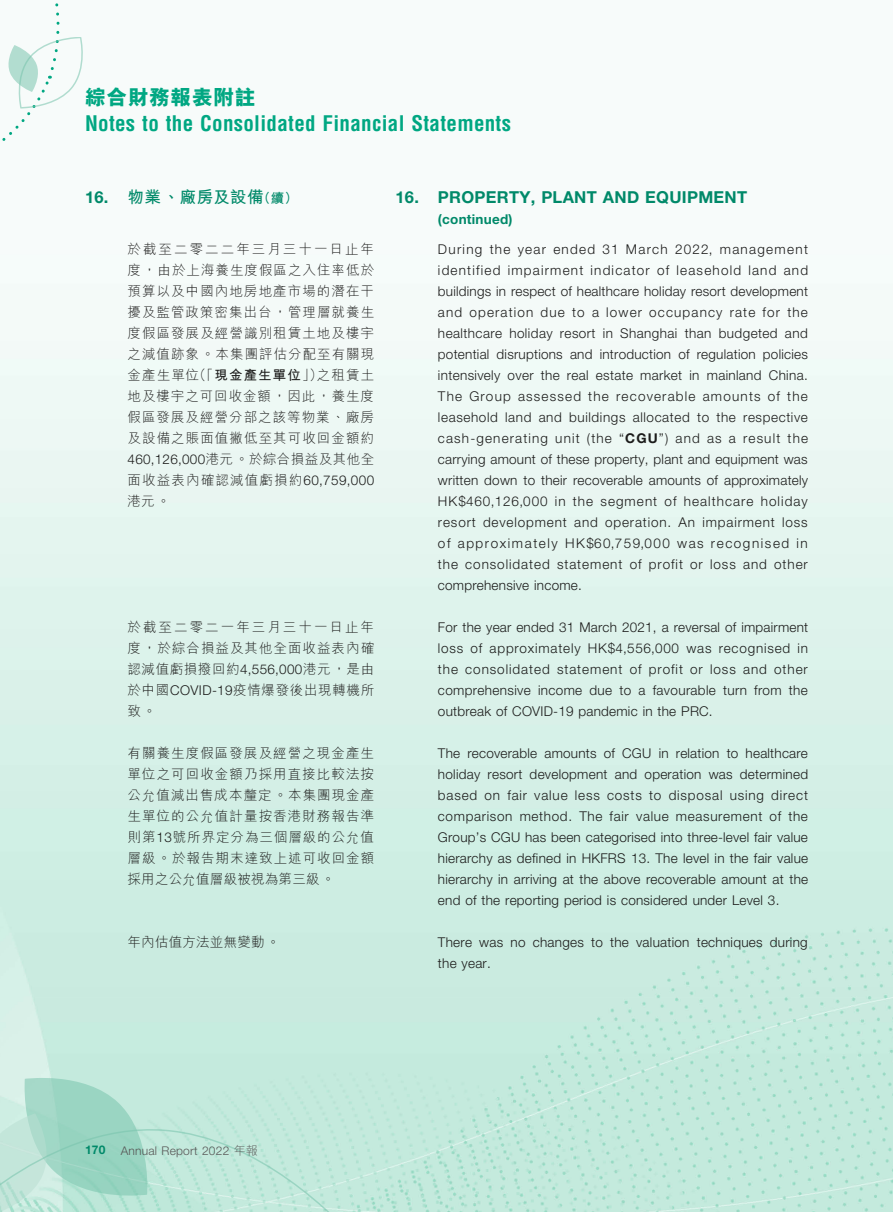
<style>
.page{position:relative;width:893px;height:1212px;background:#fff}
.page>*{position:absolute;margin:0;border:0;box-sizing:border-box;transform-origin:0 0}
.t1{font:700 condensed 21px "Helvetica LT Std";letter-spacing:.015em;color:#00a782}
.t2{font:800 21px "M Hei HK";letter-spacing:.02em;color:#00a782}
.t3{font:700 16.5px "Helvetica Neue LT Std";letter-spacing:.015em;color:#008969}
.t4{font:700 16.5px "M Hei HK";letter-spacing:.015em;color:#008969}
.t5{font:300 13.5px/21px "Helvetica Neue LT Std";letter-spacing:.015em;color:#1c1c1b;text-align:justify}
.t6{font:300 13.5px/21px "M Hei HK";letter-spacing:.07em;color:#1c1c1b;text-align:justify}
.t7{font:700 13.5px "Helvetica Neue LT Std";letter-spacing:.015em;color:#008969}
.t8{font:300 13.5px "M Hei HK";letter-spacing:.015em;color:#1c1c1b}
.t9{font:300 12px "Helvetica Neue LT Std";letter-spacing:.015em;color:#575756}
.t10{font:700 12px "Helvetica Neue LT Std";color:#008969}
.s1{font-family:"Helvetica Neue LT Std"}
.s2{font-size:13.5px}
.s3{font-weight:700}
.s4{font-family:"M Hei HK"}
</style>
<div class="page">
<img style="left:0;top:284px;width:893px;height:928px">
<svg style="left:0;top:1071px;width:385px;height:141px;background:#bae4d6"></svg>
<svg style="left:2px;top:3px;width:81px;height:138px"></svg>
<h1 class="t2" style="left:85px;top:83px;width:172px">綜合財務報表附註</h1>
<h1 class="t1" style="left:85px;top:110px;width:428px">Notes to the Consolidated Financial Statements</h1>
<p class="t4" style="left:85px;top:185px;width:214px"><span class="s1">16.</span> 物業、廠房及設備<span class="s2">（續）</span></p>
<p class="t6" style="left:128px;top:238px;width:248px">於截至二零二二年三月三十一日止年度，由於上海養生度假區之入住率低於預算以及中國內地房地產市場的潛在干擾及監管政策密集出台，管理層就養生度假區發展及經營識別租賃土地及樓宇之減值跡象。本集團評估分配至有關現金產生單位（「<span class="s3">現金產生單位</span>」）之租賃土地及樓宇之可回收金額，因此，養生度假區發展及經營分部之該等物業、廠房及設備之賬面值撇低至其可收回金額約<span class="s1">460,126,000</span>港元。於綜合損益及其他全面收益表內確認減值虧損約<span class="s1">60,759,000</span>港元。</p>
<p class="t6" style="left:128px;top:616px;width:248px">於截至二零二一年三月三十一日止年度，於綜合損益及其他全面收益表內確認減值虧損撥回約<span class="s1">4,556,000</span>港元，是由於中國<span class="s1">COVID-19</span>疫情爆發後出現轉機所致。</p>
<p class="t6" style="left:128px;top:742px;width:248px">有關養生度假區發展及經營之現金產生單位之可回收金額乃採用直接比較法按公允值減出售成本釐定。本集團現金產生單位的公允值計量按香港財務報告準則第<span class="s1">13</span>號所界定分為三個層級的公允值層級。於報告期末達致上述可收回金額採用之公允值層級被視為第三級。</p>
<p class="t8" style="left:128px;top:932px;width:154px">年內估值方法並無變動。</p>
<p class="t3" style="left:395px;top:187px;width:353px">16. PROPERTY, PLANT AND EQUIPMENT</p>
<p class="t7" style="left:438px;top:211px;width:76px">(continued)</p>
<p class="t5" style="left:438px;top:238px;width:372px">During the year ended 31 March 2022, management identified impairment indicator of leasehold land and buildings in respect of healthcare holiday resort development and operation due to a lower occupancy rate for the healthcare holiday resort in Shanghai than budgeted and potential disruptions and introduction of regulation policies intensively over the real estate market in mainland China.<br>The Group assessed the recoverable amounts of the leasehold land and buildings allocated to the respective cash-generating unit (the “<span class="s3">CGU</span>”) and as a result the carrying amount of these property, plant and equipment was written down to their recoverable amounts of approximately HK$460,126,000 in the segment of healthcare holiday resort development and operation. An impairment loss of approximately HK$60,759,000 was recognised in the consolidated statement of profit or loss and other comprehensive income.</p>
<p class="t5" style="left:438px;top:616px;width:372px">For the year ended 31 March 2021, a reversal of impairment loss of approximately HK$4,556,000 was recognised in the consolidated statement of profit or loss and other comprehensive income due to a favourable turn from the outbreak of COVID-19 pandemic in the PRC.</p>
<p class="t5" style="left:438px;top:742px;width:372px">The recoverable amounts of CGU in relation to healthcare holiday resort development and operation was determined based on fair value less costs to disposal using direct comparison method. The fair value measurement of the Group’s CGU has been categorised into three-level fair value hierarchy as defined in HKFRS 13. The level in the fair value hierarchy in arriving at the above recoverable amount at the end of the reporting period is considered under Level 3.</p>
<p class="t5" style="left:438px;top:931px;width:371px">There was no changes to the valuation techniques during the year.</p>
<p class="t10" style="left:85px;top:1143px;width:22px">170</p>
<p class="t9" style="left:121px;top:1143px;width:139px">Annual Report 2022 <span class="s4">年報</span></p>
</div>
